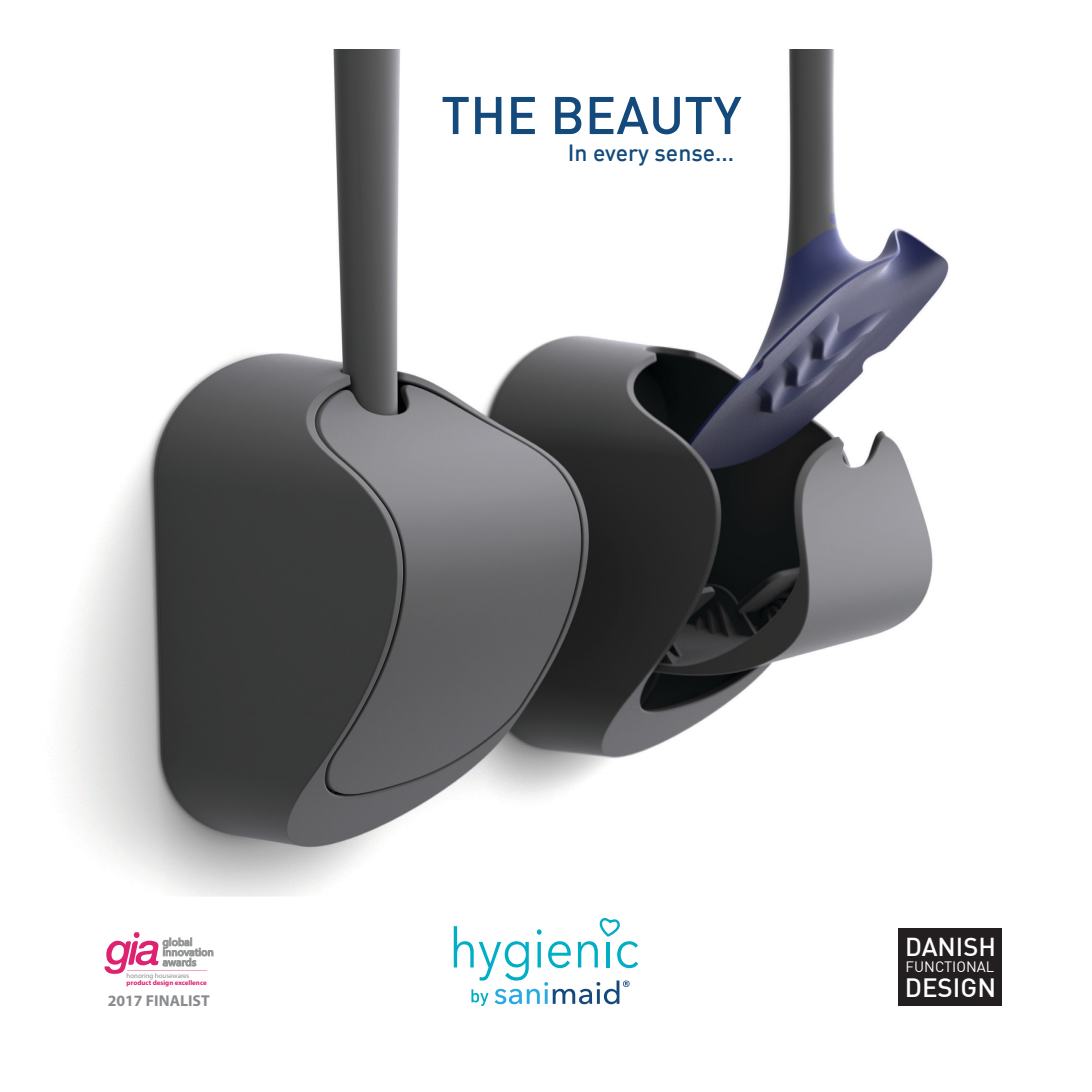
<style>
.page{position:relative;width:1092px;height:1092px;background:#fff}
.page>*{position:absolute;margin:0;border:0;box-sizing:border-box;transform-origin:0 0}
.t1{font:500 52.15px "DIN";color:#134a7b}
.t2{font:500 25.9px "DIN";color:#fff}
.t3{font:500 25.38px "DIN";color:#fff}
.t4{font:500 22.93px "DIN";color:#134a7b}
.t5{font:700 15.75px "Myriad Pro";color:#898b8e}
.t6{font:14.7px "DIN";color:#fff}
.t7{font:700 6.83px "Myriad Pro";color:#de2270}
.t8{font:6.83px "Myriad Pro";color:#8b8d8f}
</style>
<div class="page">
<img style="left:63px;top:50px;width:886px;height:846px">
<svg style="left:105px;top:932px;width:108px;height:42px"></svg>
<div style="left:898px;top:928px;width:104px;height:77px;background:#231f20"></div>
<svg style="left:453px;top:917px;width:185px;height:88px"></svg>
<p class="t1" style="left:441px;top:82px;width:302px">THE BEAUTY</p>
<p class="t4" style="left:567px;top:138px;width:168px">In every sense...</p>
<p class="t8" style="left:127px;top:971px;width:64px">honoring housewares</p>
<p class="t5" style="left:108px;top:989px;width:104px">2017 FINALIST</p>
<p class="t7" style="left:127px;top:978px;width:81px">product design excellence</p>
<p class="t3" style="left:904px;top:930px;width:92px">DANISH</p>
<p class="t6" style="left:905px;top:957px;width:90px">FUNCTIONAL</p>
<p class="t2" style="left:904px;top:970px;width:93px">DESIGN</p>
</div>
